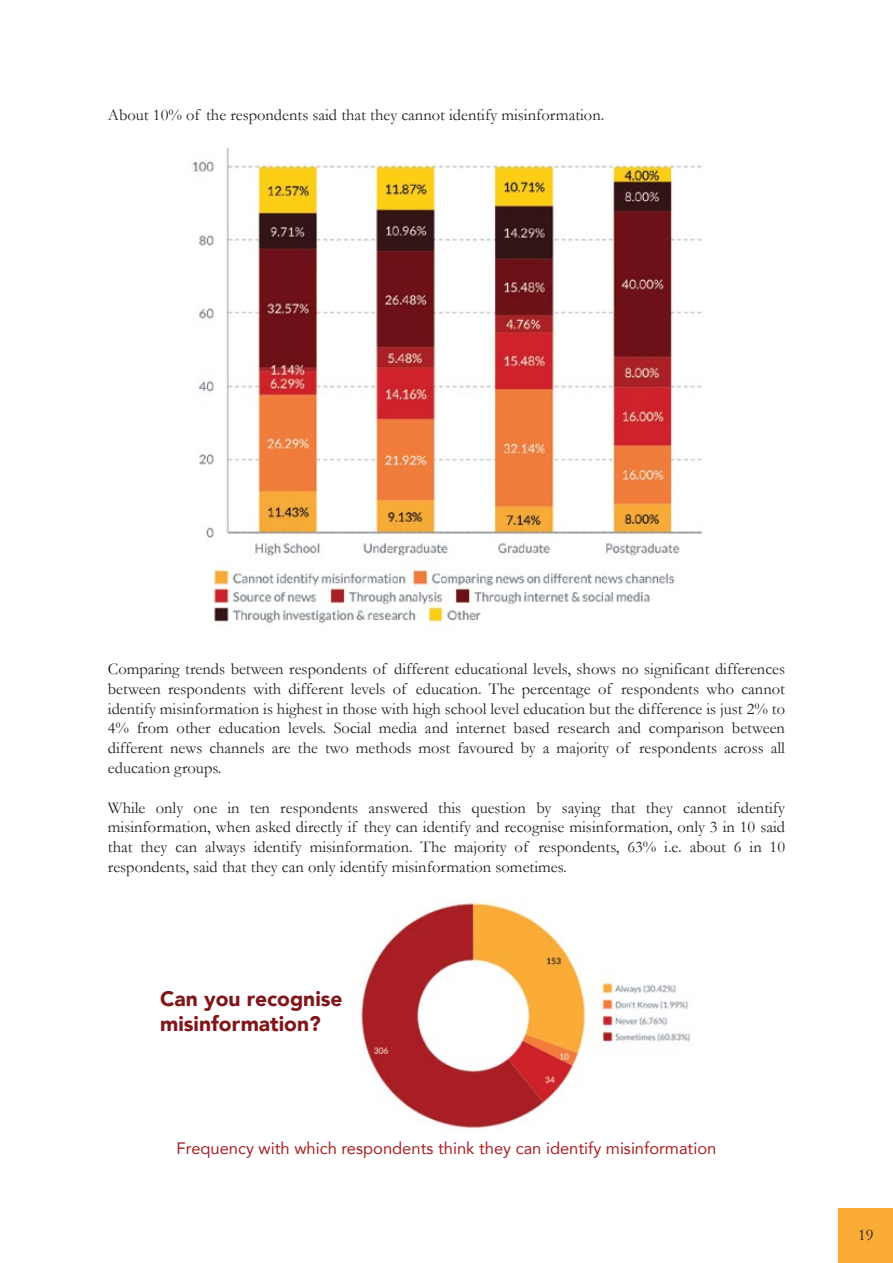
<style>
.page{position:relative;width:893px;height:1263px;background:#fff}
.page>*{position:absolute;margin:0;border:0;box-sizing:border-box;transform-origin:0 0}
.t1{font:900 21px/25.2px "Avenir";color:#81161a}
.t2{font:16.5px/19.8px "Garamond";color:#231f20;text-align:justify}
.t3{font:16.5px "Avenir";color:#a91f24}
</style>
<div class="page">
<img style="left:192px;top:147px;width:510px;height:479px">
<img style="left:361px;top:902px;width:329px;height:227px">
<div style="left:839px;top:1208px;width:54px;height:55px;background:#fbac37"></div>
<p class="t2" style="left:108px;top:104px;width:498px">About 10% of the respondents said that they cannot identify misinformation.</p>
<p class="t2" style="left:108px;top:658px;width:679px">Comparing trends between respondents of different educational levels, shows no significant differences between respondents with different levels of education. The percentage of respondents who cannot identify misinformation is highest in those with high school level education but the difference is just 2% to 4% from other education levels. Social media and internet based research and comparison between different news channels are the two methods most favoured by a majority of respondents across all education groups.</p>
<p class="t2" style="left:108px;top:797px;width:679px">While only one in ten respondents answered this question by saying that they cannot identify misinformation, when asked directly if they can identify and recognise misinformation, only 3 in 10 said that they can always identify misinformation. The majority of respondents, 63% i.e. about 6 in 10 respondents, said that they can only identify misinformation sometimes.</p>
<p class="t1" style="left:160px;top:986px;width:184px">Can you recognise misinformation?</p>
<p class="t3" style="left:177px;top:1135px;width:541px">Frequency with which respondents think they can identify misinformation</p>
<p class="t2" style="left:858px;top:1224px;width:17px">19</p>
</div>
